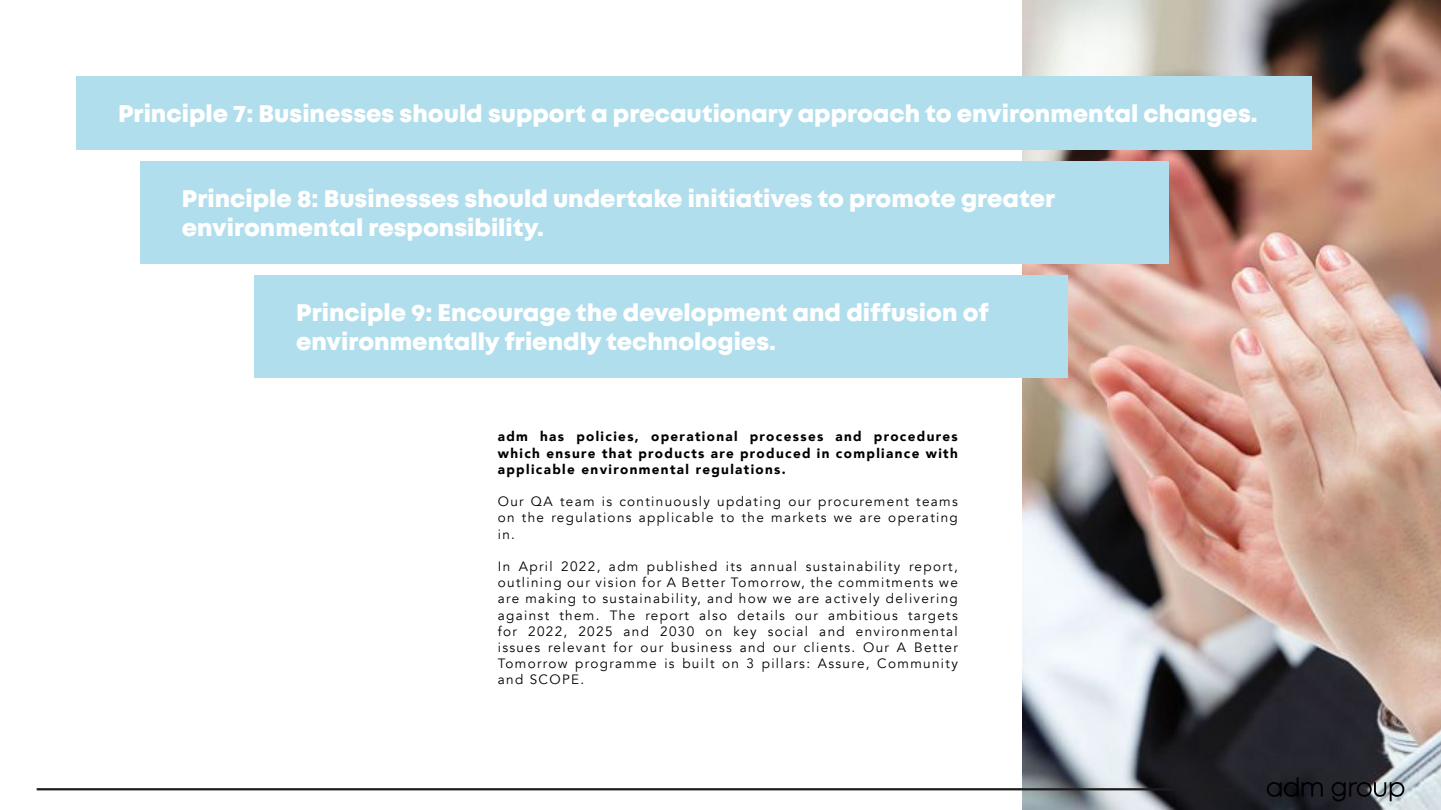
<style>
.page{position:relative;width:1441px;height:810px;background:#fff}
.page>*{position:absolute;margin:0;border:0;box-sizing:border-box;transform-origin:0 0}
.t1{font:24px/28.8px "Mont Heavy DEMO";color:#fff}
.t2{font:13.5px/16.2px "Avenir";letter-spacing:.1em;color:#000;text-align:justify}
.t3{font:900 13.5px/16.2px "Avenir";letter-spacing:.1em;color:#000;text-align:justify}
</style>
<div class="page">
<img style="left:1021px;top:0;width:419px;height:810px">
<svg style="left:1266px;top:777px;width:56px;height:20px"></svg>
<svg style="left:1331px;top:782px;width:73px;height:20px"></svg>
<hr style="left:37px;top:788px;width:1205px;height:2px;background:#1d1d1b">
<div style="left:77px;top:77px;width:1234px;height:73px;background:#b1deed"></div>
<div style="left:140px;top:162px;width:1029px;height:102px;background:#b1deed"></div>
<div style="left:255px;top:276px;width:812px;height:102px;background:#b1deed"></div>
<h1 class="t1" style="left:118px;top:101px;width:1140px">Principle 7: Businesses should support a precautionary approach to environmental changes.</h1>
<h1 class="t1" style="left:182px;top:186px;width:875px">Principle 8: Businesses should undertake initiatives to promote greater environmental responsibility.</h1>
<h1 class="t1" style="left:296px;top:300px;width:694px">Principle 9: Encourage the development and diffusion of environmentally friendly technologies.</h1>
<p class="t3" style="left:498px;top:428px;width:461px">adm has policies, operational processes and procedures which ensure that products are produced in compliance with applicable environmental regulations.</p>
<p class="t2" style="left:498px;top:494px;width:461px">Our QA team is continuously updating our procurement teams on the regulations applicable to the markets we are operating in.</p>
<p class="t2" style="left:498px;top:559px;width:461px">In April 2022, adm published its annual sustainability report, outlining our vision for A Better Tomorrow, the commitments we are making to sustainability, and how we are actively delivering against them. The report also details our ambitious targets for 2022, 2025 and 2030 on key social and environmental issues relevant for our business and our clients. Our A Better Tomorrow programme is built on 3 pillars: Assure, Community and SCOPE.</p>
</div>
